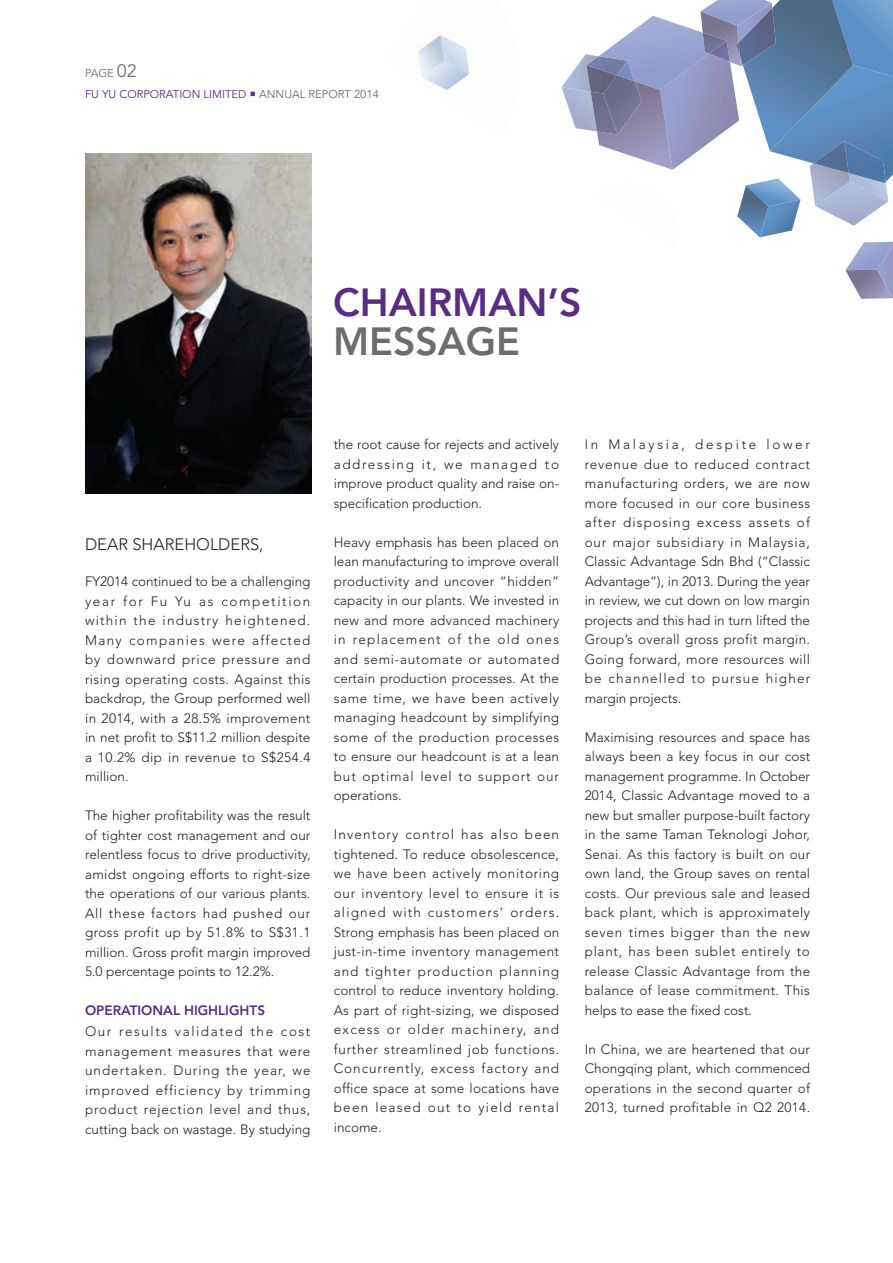
<style>
.page{position:relative;width:893px;height:1263px;background:#fff}
.page>*{position:absolute;margin:0;border:0;box-sizing:border-box;transform-origin:0 0}
.t1{font:800 39px "Avenir LT Std";color:#592d83}
.t2{font:800 39px "Avenir LT Std";color:#6c6d70}
._9{font:300 16.5px "Avenir LT Std";color:#231f20}
._9-2{font:300 13.5px/19.5px "Avenir LT Std";letter-spacing:.005em;color:#231f20;text-align:justify}
._9-3{font:800 13.5px "Avenir LT Std";color:#592d83}
.t3{font:11.25px "Avenir LT Std";color:#592d83}
.t4{font:11.25px "Avenir LT Std";color:#6c6d70}
.s1{font-size:18px}
.s2{color:#6c6d70}
</style>
<div class="page">
<svg style="left:561px;top:0;width:332px;height:299px"></svg>
<img style="left:586px;top:56px;width:41px;height:19px">
<img style="left:586px;top:65px;width:31px;height:28px">
<img style="left:444px;top:37px;width:24px;height:24px">
<img style="left:422px;top:61px;width:47px;height:29px">
<img style="left:418px;top:35px;width:26px;height:42px">
<img style="left:594px;top:183px;width:89px;height:66px">
<img style="left:586px;top:219px;width:18px;height:35px">
<img style="left:587px;top:210px;width:38px;height:23px">
<img style="left:604px;top:224px;width:21px;height:30px">
<img style="left:85px;top:153px;width:227px;height:340px">
<p class="t4" style="left:85px;top:67px;width:53px">PAGE <span class="s1">02</span></p>
<p class="t3" style="left:85px;top:88px;width:295px">FU YU CORPORATION LIMITED ○ <span class="s2">ANNUAL REPORT 2014</span></p>
<p class="t1" style="left:333px;top:280px;width:250px">CHAIRMAN’S</p>
<p class="t2" style="left:333px;top:319px;width:189px">MESSAGE</p>
<p class="_9" style="left:85px;top:534px;width:180px">DEAR SHAREHOLDERS,</p>
<p class="_9-2" style="left:85px;top:572px;width:227px">FY2014 continued to be a challenging year for Fu Yu as competition within the industry heightened.<br>Many companies were affected by downward price pressure and rising operating costs. Against this backdrop, the Group performed well in 2014, with a 28.5% improvement in net profit to S$11.2 million despite a 10.2% dip in revenue to S$254.4 million.</p>
<p class="_9-2" style="left:85px;top:806px;width:227px">The higher profitability was the result of tighter cost management and our relentless focus to drive productivity, amidst ongoing efforts to right-size the operations of our various plants.<br>All these factors had pushed our gross profit up by 51.8% to S$31.1 million. Gross profit margin improved 5.0 percentage points to 12.2%.</p>
<p class="_9-3" style="left:85px;top:1002px;width:182px">OPERATIONAL HIGHLIGHTS</p>
<p class="_9-2" style="left:85px;top:1022px;width:227px">Our results validated the cost management measures that were undertaken. During the year, we improved efficiency by trimming product rejection level and thus, cutting back on wastage. By studying</p>
<p class="_9-2" style="left:334px;top:435px;width:227px">the root cause for rejects and actively addressing it, we managed to improve product quality and raise on&shy;specification production.</p>
<p class="_9-2" style="left:334px;top:532px;width:227px">Heavy emphasis has been placed on lean manufacturing to improve overall productivity and uncover “hidden” capacity in our plants. We invested in new and more advanced machinery in replacement of the old ones and semi-automate or automated certain production processes. At the same time, we have been actively managing headcount by simplifying some of the production processes to ensure our headcount is at a lean but optimal level to support our operations.</p>
<p class="_9-2" style="left:334px;top:825px;width:227px">Inventory control has also been tightened. To reduce obsolescence, we have been actively monitoring our inventory level to ensure it is aligned with customers’ orders.<br>Strong emphasis has been placed on just-in-time inventory management and tighter production planning control to reduce inventory holding.<br>As part of right-sizing, we disposed excess or older machinery, and further streamlined job functions.<br>Concurrently, excess factory and office space at some locations have been leased out to yield rental income.</p>
<p class="_9-2" style="left:585px;top:435px;width:227px">In Malaysia, despite lower revenue due to reduced contract manufacturing orders, we are now more focused in our core business after disposing excess assets of our major subsidiary in Malaysia, Classic Advantage Sdn Bhd (“Classic Advantage”), in 2013. During the year in review, we cut down on low margin projects and this had in turn lifted the Group’s overall gross profit margin.<br>Going forward, more resources will be channelled to pursue higher margin projects.</p>
<p class="_9-2" style="left:585px;top:727px;width:227px">Maximising resources and space has always been a key focus in our cost management programme. In October 2014, Classic Advantage moved to a new but smaller purpose-built factory in the same Taman Teknologi Johor, Senai. As this factory is built on our own land, the Group saves on rental costs. Our previous sale and leased back plant, which is approximately seven times bigger than the new plant, has been sublet entirely to release Classic Advantage from the balance of lease commitment. This helps to ease the fixed cost.</p>
<p class="_9-2" style="left:585px;top:1039px;width:227px">In China, we are heartened that our Chongqing plant, which commenced operations in the second quarter of 2013, turned profitable in Q2 2014.</p>
</div>
